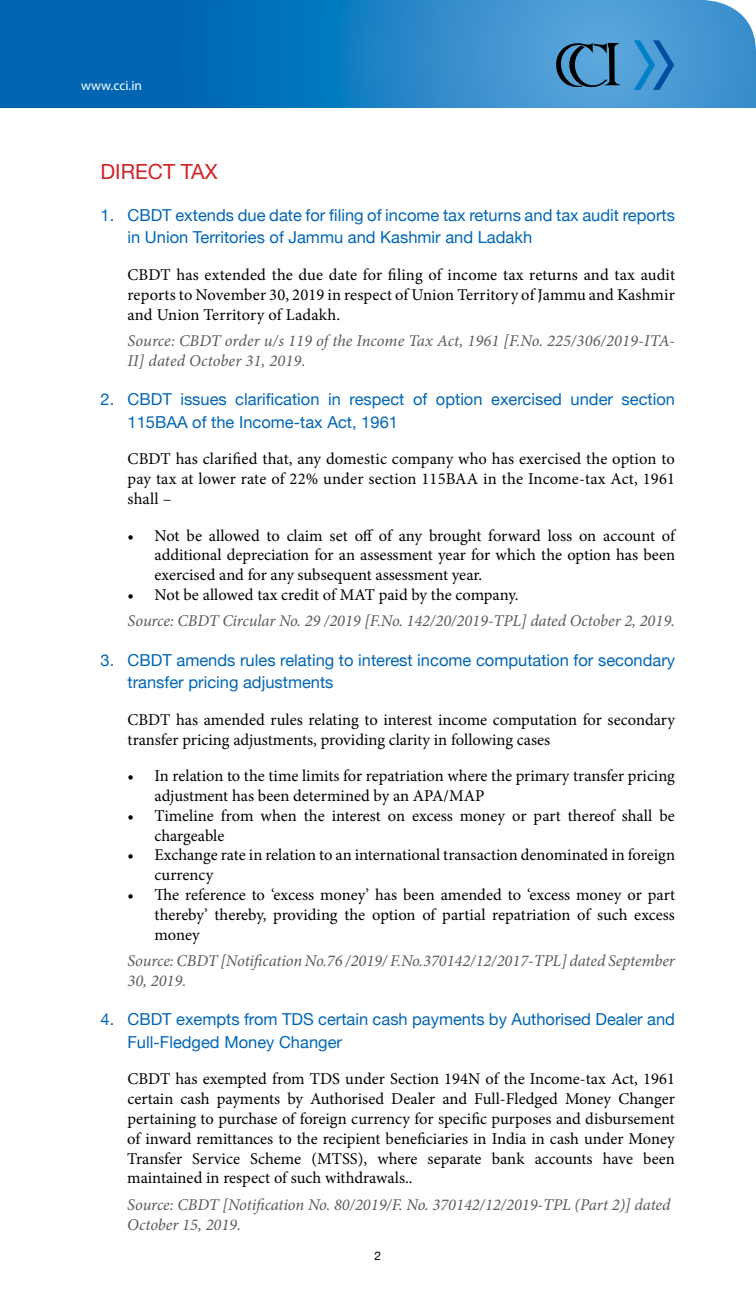
<style>
.page{position:relative;width:756px;height:1296px;background:#fff}
.page>*{position:absolute;margin:0;border:0;box-sizing:border-box;transform-origin:0 0}
.t1{font:21px "Helvetica Neue";color:#d2232a}
.t2{font:16.5px/19.8px "Minion Pro";color:#000;text-align:justify}
.t3{font:16.5px/22.5px "Helvetica Neue";color:#0066b3}
.t4{font:italic 16.5px/19.8px "Minion Pro";color:#58595b}
.t5{font:13.5px "Myriad Pro";color:#fff}
.t6{font:12px "Helvetica Neue";color:#000}
</style>
<div class="page">
<svg style="left:0;top:0;width:756px;height:108px;background:#207fc3"></svg>
<svg style="left:634px;top:40px;width:40px;height:50px;background:#378ccb"></svg>
<svg style="left:551px;top:42px;width:69px;height:45px;background:#3f779e"></svg>
<p class="t5" style="left:81px;top:77px;width:63px">www.cci.in</p>
<p class="t1" style="left:100px;top:159px;width:119px">DIRECT TAX</p>
<p class="t3" style="left:127px;top:204px;width:549px;text-indent:-27px">1. CBDT extends due date for filing of income tax returns and tax audit reports in Union Territories of Jammu and Kashmir and Ladakh</p>
<p class="t2" style="left:128px;top:265px;width:549px">CBDT has extended the due date for filing of income tax returns and tax audit reports to November 30, 2019 in respect of Union Territory of Jammu and Kashmir and Union Territory of Ladakh.</p>
<p class="t4" style="left:128px;top:331px;width:549px">Source: CBDT order u/s 119 of the Income Tax Act, 1961 [F.No. 225/306/2019-ITA-<br>II] dated October 31, 2019.</p>
<p class="t3" style="left:128px;top:388px;width:549px;text-indent:-27px">2. CBDT issues clarification in respect of option exercised under section<br>115BAA of the Income-tax Act, 1961</p>
<p class="t2" style="left:127px;top:449px;width:549px">CBDT has clarified that, any domestic company who has exercised the option to pay tax at lower rate of 22% under section 115BAA in the Income-tax Act, 1961 shall –</p>
<p class="t2" style="left:155px;top:525px;width:522px;text-indent:-27px">• Not be allowed to claim set off of any brought forward loss on account of additional depreciation for an assessment year for which the option has been exercised and for any subsequent assessment year.</p>
<p class="t2" style="left:128px;top:585px;width:392px">• Not be allowed tax credit of MAT paid by the company.</p>
<p class="t4" style="left:128px;top:611px;width:549px">Source: CBDT Circular No. 29 /2019 [F.No. 142/20/2019-TPL] dated October 2, 2019.</p>
<p class="t3" style="left:128px;top:648px;width:549px;text-indent:-27px">3. CBDT amends rules relating to interest income computation for secondary transfer pricing adjustments</p>
<p class="t2" style="left:128px;top:710px;width:549px">CBDT has amended rules relating to interest income computation for secondary transfer pricing adjustments, providing clarity in following cases</p>
<p class="t2" style="left:155px;top:766px;width:522px;text-indent:-27px">• In relation to the time limits for repatriation where the primary transfer pricing adjustment has been determined by an APA/MAP</p>
<p class="t2" style="left:154px;top:806px;width:522px;text-indent:-27px">• Timeline from when the interest on excess money or part thereof shall be chargeable</p>
<p class="t2" style="left:155px;top:845px;width:522px;text-indent:-27px">• Exchange rate in relation to an international transaction denominated in foreign currency</p>
<p class="t2" style="left:155px;top:885px;width:522px;text-indent:-27px">• The reference to ‘excess money’ has been amended to ‘excess money or part thereby’ thereby, providing the option of partial repatriation of such excess money</p>
<p class="t4" style="left:127px;top:951px;width:549px">Source: CBDT [Notification No.76 /2019/ F.No.370142/12/2017-TPL] dated September<br>30, 2019.</p>
<p class="t3" style="left:127px;top:1008px;width:549px;text-indent:-27px">4. CBDT exempts from TDS certain cash payments by Authorised Dealer and<br>Full-Fledged Money Changer</p>
<p class="t2" style="left:127px;top:1069px;width:549px">CBDT has exempted from TDS under Section 194N of the Income-tax Act, 1961 certain cash payments by Authorised Dealer and Full-Fledged Money Changer pertaining to purchase of foreign currency for specific purposes and disbursement of inward remittances to the recipient beneficiaries in India in cash under Money Transfer Service Scheme (MTSS), where separate bank accounts have been maintained in respect of such withdrawals..</p>
<p class="t4" style="left:127px;top:1195px;width:545px">Source: CBDT [Notification No. 80/2019/F. No. 370142/12/2019-TPL (Part 2)] dated<br>October 15, 2019.</p>
<p class="t6" style="left:375px;top:1249px;width:8px">2</p>
</div>
